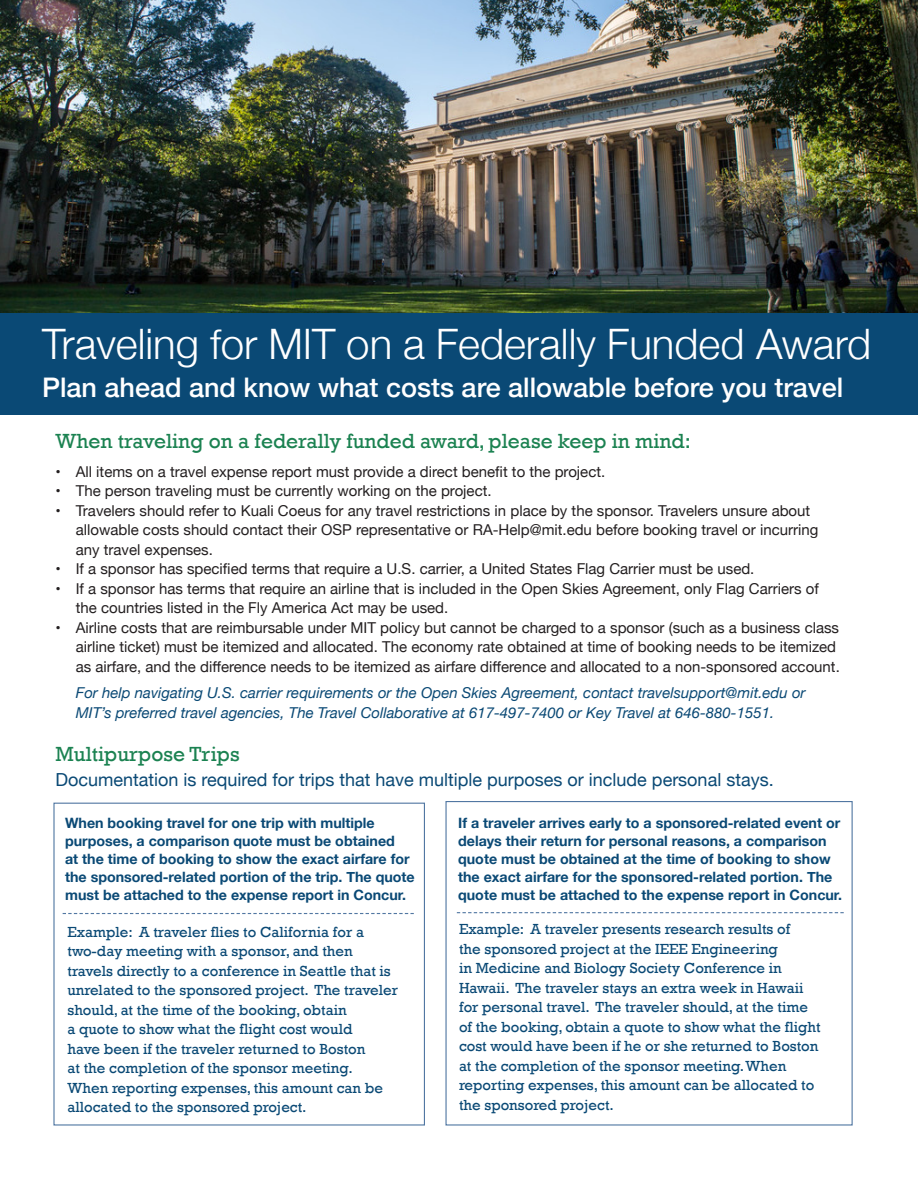
<style>
.page{position:relative;width:918px;height:1188px;background:#fff}
.page>*{position:absolute;margin:0;border:0;box-sizing:border-box;transform-origin:0 0}
.t1{font:300 42px "Helvetica Neue";color:#fff}
.t2{font:500 27px "Helvetica Neue";color:#fff}
.t3{font:21px "Rockwell";color:#1b8251}
.t4{font:18px "Helvetica Neue";color:#0a4975}
.t5{font:15px/19.5px "Helvetica Neue";color:#231f20}
.t6{font:15px/19.5px "Rockwell";color:#0a4975}
.t7{font:italic 15px/19.5px "Helvetica Neue";color:#0a4975}
.t8{font:700 14.25px/18px "Helvetica Neue";color:#0a4975}
</style>
<div class="page">
<div style="left:445px;top:801px;width:408px;height:325px;border:1px solid #5177a2"></div>
<div style="left:53px;top:803px;width:372px;height:323px;border:1px solid #5177a2"></div>
<img style="left:0;top:0;width:918px;height:314px">
<svg style="left:63px;top:913px;width:351px;height:1px"></svg>
<svg style="left:457px;top:912px;width:387px;height:1px"></svg>
<div style="left:0;top:314px;width:918px;height:101px;background:#0a4975"></div>
<p class="t1" style="left:42px;top:310px;width:831px">Traveling for MIT on a Federally Funded Award</p>
<p class="t2" style="left:42px;top:366px;width:803px">Plan ahead and know what costs are allowable before you travel</p>
<p class="t3" style="left:56px;top:429px;width:637px">When traveling on a federally funded award, please keep in mind:</p>
<p class="t5" style="left:56px;top:463px;width:551px">• All items on a travel expense report must provide a direct benefit to the project.</p>
<p class="t5" style="left:56px;top:482px;width:438px">• The person traveling must be currently working on the project.</p>
<p class="t5" style="left:76px;top:502px;width:744px;text-indent:-20px">• Travelers should refer to Kuali Coeus for any travel restrictions in place by the sponsor. Travelers unsure about allowable costs should contact their OSP representative or RA-Help@mit.edu before booking travel or incurring any travel expenses.</p>
<p class="t5" style="left:56px;top:560px;width:700px">• If a sponsor has specified terms that require a U.S. carrier, a United States Flag Carrier must be used.</p>
<p class="t5" style="left:76px;top:580px;width:745px;text-indent:-20px">• If a sponsor has terms that require an airline that is included in the Open Skies Agreement, only Flag Carriers of the countries listed in the Fly America Act may be used.</p>
<p class="t5" style="left:76px;top:619px;width:766px;text-indent:-20px">• Airline costs that are reimbursable under MIT policy but cannot be charged to a sponsor (such as a business class airline ticket) must be itemized and allocated. The economy rate obtained at time of booking needs to be itemized as airfare, and the difference needs to be itemized as airfare difference and allocated to a non-sponsored account.</p>
<p class="t7" style="left:76px;top:684px;width:731px">For help navigating U.S. carrier requirements or the Open Skies Agreement, contact travelsupport@mit.edu or<br>MIT’s preferred travel agencies, The Travel Collaborative at 617-497-7400 or Key Travel at 646-880-1551.</p>
<p class="t3" style="left:56px;top:742px;width:186px">Multipurpose Trips</p>
<p class="t4" style="left:56px;top:766px;width:720px">Documentation is required for trips that have multiple purposes or include personal stays.</p>
<p class="t8" style="left:458px;top:814px;width:386px">If a traveler arrives early to a sponsored-related event or delays their return for personal reasons, a comparison quote must be obtained at the time of booking to show the exact airfare for the sponsored-related portion. The quote must be attached to the expense report in Concur.</p>
<p class="t8" style="left:65px;top:814px;width:351px">When booking travel for one trip with multiple purposes, a comparison quote must be obtained<br>at the time of booking to show the exact airfare for the sponsored-related portion of the trip. The quote must be attached to the expense report in Concur.</p>
<p class="t6" style="left:68px;top:922px;width:332px">Example: A traveler flies to California for a two-day meeting with a sponsor, and then travels directly to a conference in Seattle that is unrelated to the sponsored project. The traveler should, at the time of the booking, obtain<br>a quote to show what the flight cost would<br>have been if the traveler returned to Boston<br>at the completion of the sponsor meeting.<br>When reporting expenses, this amount can be allocated to the sponsored project.</p>
<p class="t6" style="left:459px;top:920px;width:363px">Example: A traveler presents research results of<br>the sponsored project at the IEEE Engineering<br>in Medicine and Biology Society Conference in Hawaii. The traveler stays an extra week in Hawaii for personal travel. The traveler should, at the time of the booking, obtain a quote to show what the flight cost would have been if he or she returned to Boston at the completion of the sponsor meeting. When reporting expenses, this amount can be allocated to the sponsored project.</p>
</div>
